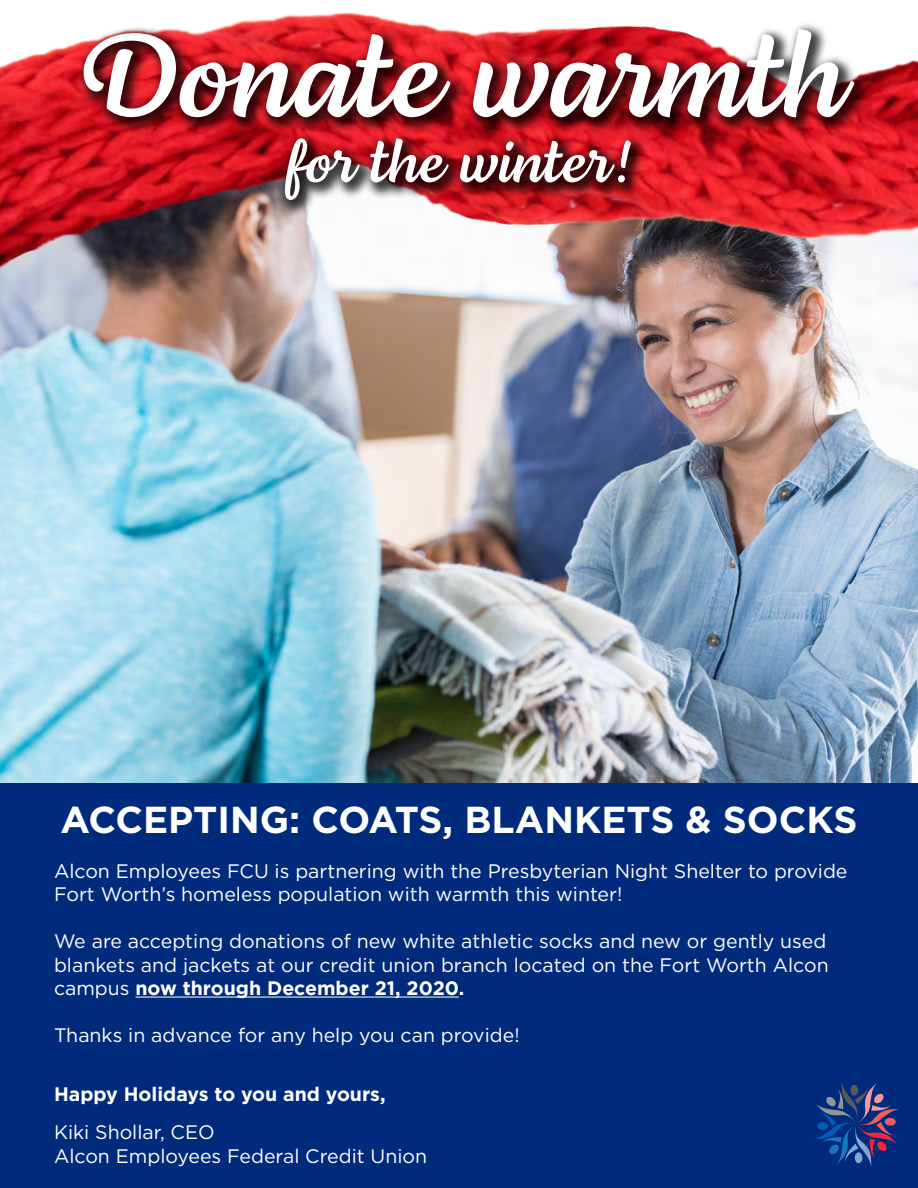
<style>
.page{position:relative;width:918px;height:1188px;background:#fff}
.page>*{position:absolute;margin:0;border:0;box-sizing:border-box;transform-origin:0 0}
.t1{font:119.7px "Lemongrass Script";color:#fff}
.t2{font:60px "Lemongrass Script";color:#fff}
.t3{font:700 37.5px "Gotham";color:#fff}
.t4{font:19.5px/23.4px "Gotham";color:#fff}
.t5{font:700 19.5px "Gotham";color:#fff}
.s1{font-weight:700}
</style>
<div class="page">
<div style="left:0;top:580px;width:918px;height:608px;background:#002a7c"></div>
<img style="left:0;top:317px;width:918px;height:466px">
<hr style="left:135px;top:997px;width:324px;height:1px;background:#fff">
<img style="left:0;top:12px;width:918px;height:305px">
<svg style="left:814px;top:1082px;width:85px;height:84px"></svg>
<div style="left:75px;top:21px;width:796px;height:196px;background:#000;opacity:.75"></div>
<h1 class="t1" style="left:74px;top:4px;width:772px">Donate warmth</h1>
<h2 class="t2" style="left:285px;top:126px;width:349px">for the winter!</h2>
<h3 class="t3" style="left:61px;top:795px;width:798px">ACCEPTING: COATS, BLANKETS &amp; SOCKS</h3>
<p class="t4" style="left:54px;top:859px;width:795px">Alcon Employees FCU is partnering with the Presbyterian Night Shelter to provide<br>Fort Worth’s homeless population with warmth this winter!</p>
<p class="t4" style="left:54px;top:929px;width:776px;text-align:justify">We are accepting donations of new white athletic socks and new or gently used blankets and jackets at our credit union branch located on the Fort Worth Alcon campus <span class="s1">now through December 21, 2020.</span></p>
<p class="t4" style="left:54px;top:1023px;width:467px">Thanks in advance for any help you can provide!</p>
<p class="t5" style="left:54px;top:1081px;width:333px">Happy Holidays to you and yours,</p>
<p class="t4" style="left:54px;top:1120px;width:375px">Kiki Shollar, CEO<br>Alcon Employees Federal Credit Union</p>
</div>
